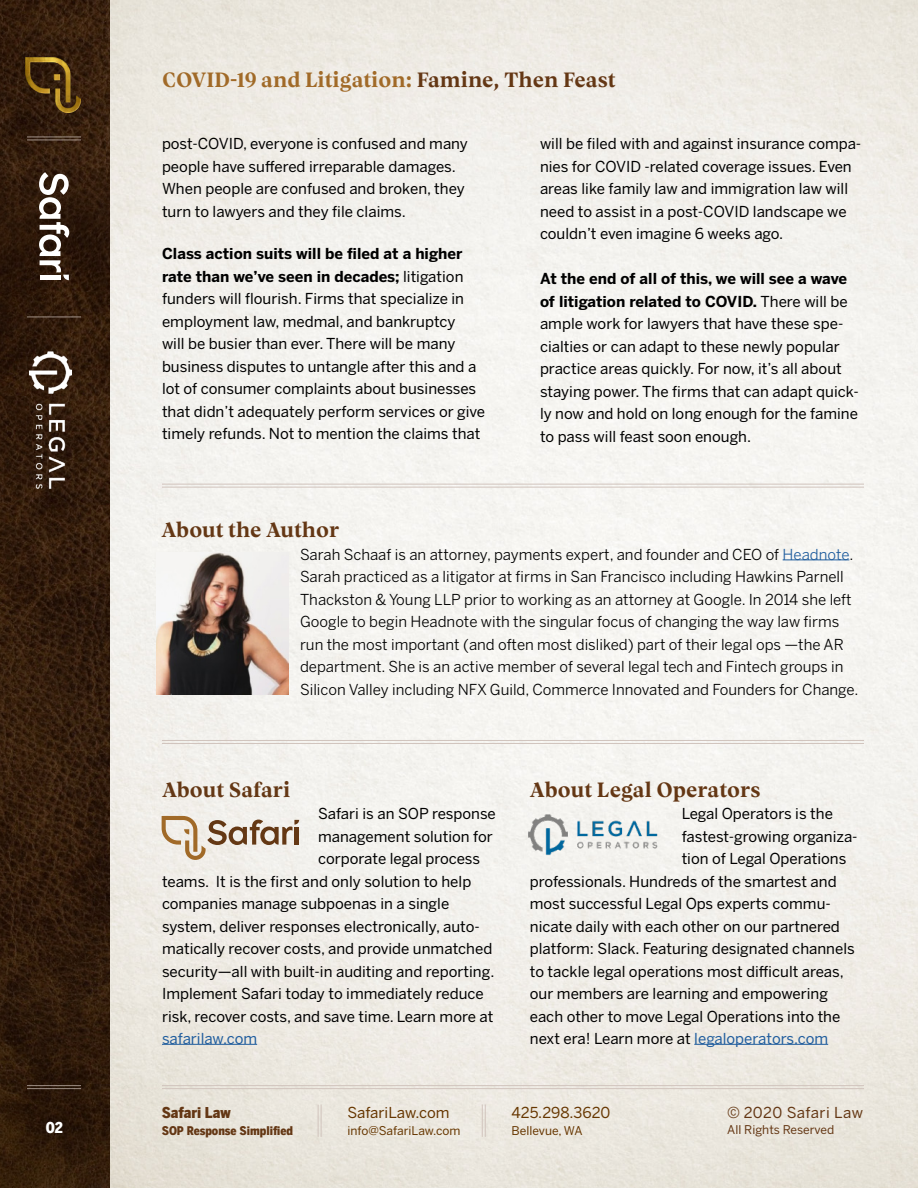
<style>
.page{position:relative;width:918px;height:1188px;background:#fff}
.page>*{position:absolute;margin:0;border:0;box-sizing:border-box;transform-origin:0 0}
.t1{font:700 21px "Vesterbro";color:#643714}
.t2{font:700 21px "Vesterbro";color:#a16a28}
.t3{font:15px/22.5px "Benton Sans";color:#000}
.t4{font:15px/22.5px "Benton Sans";color:#000}
.t5{font:15px "Benton Sans";color:#663600}
.t6{font:15px "Benton Sans";letter-spacing:.02em;color:#643714}
.t7{font:15px "Benton Sans";color:#215e9e}
.t8{font:900 15px "Benton Sans Condensed";color:#643714}
.t9{font:900 15px "Benton Sans Condensed";color:#fff}
.t10{font:12px "Benton Sans";color:#663600}
.t11{font:900 12px "Benton Sans Condensed";color:#643714}
.t12{font:12px "Benton Sans";color:#643714}
.s1{color:#643714}
.s2{font-weight:700}
.s3{color:#215e9e}
</style>
<div class="page">
<img style="left:109px;top:0;width:809px;height:1188px">
<img style="left:0;top:0;width:109px;height:1188px">
<hr style="left:162px;top:1085px;width:702px;height:1px;background:#d1c4bd">
<hr style="left:162px;top:1088px;width:702px;height:1px;background:#d1c4bd">
<hr style="left:27px;top:1085px;width:54px;height:1px;background:#d1c4bd">
<hr style="left:27px;top:1088px;width:54px;height:1px;background:#d1c4bd">
<hr style="left:27px;top:137px;width:54px;height:1px;background:#d1c4bd">
<hr style="left:27px;top:140px;width:54px;height:1px;background:#d1c4bd">
<svg style="left:39px;top:172px;width:30px;height:108px"></svg>
<hr style="left:321px;top:1104px;width:1px;height:33px;background:#d1c4bd">
<hr style="left:318px;top:1104px;width:1px;height:33px;background:#d1c4bd">
<hr style="left:485px;top:1104px;width:1px;height:33px;background:#d1c4bd">
<hr style="left:482px;top:1104px;width:1px;height:33px;background:#d1c4bd">
<img style="left:26px;top:58px;width:54px;height:54px">
<hr style="left:27px;top:317px;width:54px;height:1px;background:#d1c4bd">
<img style="left:24px;top:347px;width:53px;height:147px">
<hr style="left:162px;top:1044px;width:95px;height:1px;background:#215e9e">
<hr style="left:694px;top:1044px;width:134px;height:1px;background:#215e9e">
<svg style="left:162px;top:816px;width:137px;height:44px;background:#d2c5b5"></svg>
<hr style="left:162px;top:484px;width:702px;height:1px;background:#d1c4bd">
<hr style="left:162px;top:487px;width:702px;height:1px;background:#d1c4bd">
<img style="left:157px;top:552px;width:131px;height:143px">
<hr style="left:783px;top:560px;width:66px;height:1px;background:#215e9e">
<img style="left:524px;top:810px;width:137px;height:46px">
<hr style="left:162px;top:740px;width:702px;height:1px;background:#d1c4bd">
<hr style="left:162px;top:743px;width:702px;height:1px;background:#d1c4bd">
<p class="t9" style="left:46px;top:1117px;width:19px">02</p>
<h1 class="t2" style="left:162px;top:64px;width:455px">COVID-19 and Litigation: <span class="s1">Famine, Then Feast</span></h1>
<p class="t3" style="left:162px;top:132px;width:307px">post-COVID, everyone is confused and many people have suffered irreparable damages.<br>When people are confused and broken, they turn to lawyers and they file claims.</p>
<p class="t3" style="left:162px;top:243px;width:325px"><span class="s2">Class action suits will be filed at a higher rate than we’ve seen in decades;</span> litigation funders will flourish. Firms that specialize in employment law, medmal, and bankruptcy<br>will be busier than ever. There will be many business disputes to untangle after this and a lot of consumer complaints about businesses that didn’t adequately perform services or give timely refunds. Not to mention the claims that</p>
<p class="t3" style="left:540px;top:132px;width:323px">will be filed with and against insurance compa&shy;nies for COVID -related coverage issues. Even areas like family law and immigration law will need to assist in a post-COVID landscape we couldn’t even imagine 6 weeks ago.</p>
<p class="t3" style="left:540px;top:267px;width:320px"><span class="s2">At the end of all of this, we will see a wave of litigation related to COVID.</span> There will be ample work for lawyers that have these spe&shy;cialties or can adapt to these newly popular practice areas quickly. For now, it’s all about staying power. The firms that can adapt quick&shy;ly now and hold on long enough for the famine to pass will feast soon enough.</p>
<h1 class="t1" style="left:161px;top:515px;width:180px">About the Author</h1>
<p class="t4" style="left:300px;top:543px;width:560px">Sarah Schaaf is an attorney, payments expert, and founder and CEO of <span class="s3">Headnote</span>.<br>Sarah practiced as a litigator at firms in San Francisco including Hawkins Parnell Thackston &amp; Young LLP prior to working as an attorney at Google. In 2014 she left Google to begin Headnote with the singular focus of changing the way law firms run the most important (and often most disliked) part of their legal ops —the AR department. She is an active member of several legal tech and Fintech groups in Silicon Valley including NFX Guild, Commerce Innovated and Founders for Change.</p>
<h1 class="t1" style="left:162px;top:774px;width:130px">About Safari</h1>
<p class="t3" style="left:318px;top:803px;width:179px">Safari is an SOP response</p>
<p class="t3" style="left:318px;top:825px;width:176px">management solution for</p>
<p class="t3" style="left:318px;top:848px;width:164px">corporate legal process</p>
<p class="t3" style="left:162px;top:870px;width:311px">teams. It is the first and only solution to help</p>
<p class="t3" style="left:162px;top:893px;width:289px">companies manage subpoenas in a single</p>
<p class="t3" style="left:162px;top:915px;width:319px">system, deliver responses electronically, auto-</p>
<p class="t3" style="left:162px;top:938px;width:332px">matically recover costs, and provide unmatched</p>
<p class="t3" style="left:162px;top:960px;width:334px">security—all with built-in auditing and reporting.</p>
<p class="t3" style="left:162px;top:983px;width:323px">Implement Safari today to immediately reduce</p>
<p class="t3" style="left:162px;top:1005px;width:333px">risk, recover costs, and save time. Learn more at</p>
<p class="t7" style="left:162px;top:1030px;width:97px">safarilaw.com</p>
<h1 class="t1" style="left:530px;top:774px;width:232px">About Legal Operators</h1>
<p class="t3" style="left:682px;top:803px;width:153px">Legal Operators is the</p>
<p class="t3" style="left:682px;top:825px;width:177px">fastest-growing organiza-</p>
<p class="t3" style="left:682px;top:848px;width:166px">tion of Legal Operations</p>
<p class="t3" style="left:530px;top:870px;width:308px">professionals. Hundreds of the smartest and</p>
<p class="t3" style="left:530px;top:893px;width:302px">most successful Legal Ops experts commu-</p>
<p class="t3" style="left:530px;top:915px;width:312px">nicate daily with each other on our partnered</p>
<p class="t3" style="left:530px;top:938px;width:326px">platform: Slack. Featuring designated channels</p>
<p class="t3" style="left:530px;top:960px;width:315px">to tackle legal operations most difficult areas,</p>
<p class="t3" style="left:530px;top:983px;width:300px">our members are learning and empowering</p>
<p class="t3" style="left:530px;top:1005px;width:312px">each other to move Legal Operations into the</p>
<p class="t3" style="left:530px;top:1028px;width:300px">next era! Learn more at <span class="s3">legaloperators.com</span></p>
<p class="t8" style="left:162px;top:1102px;width:70px">Safari Law</p>
<p class="t11" style="left:162px;top:1122px;width:133px">SOP Response Simplified</p>
<p class="t5" style="left:347px;top:1104px;width:104px">SafariLaw.com</p>
<p class="t10" style="left:347px;top:1123px;width:115px">info@SafariLaw.com</p>
<p class="t5" style="left:512px;top:1104px;width:100px">425.298.3620</p>
<p class="t10" style="left:512px;top:1123px;width:72px">Bellevue, WA</p>
<p class="t6" style="left:727px;top:1103px;width:137px">© 2020 Safari Law</p>
<p class="t12" style="left:727px;top:1123px;width:108px">All Rights Reserved</p>
</div>
